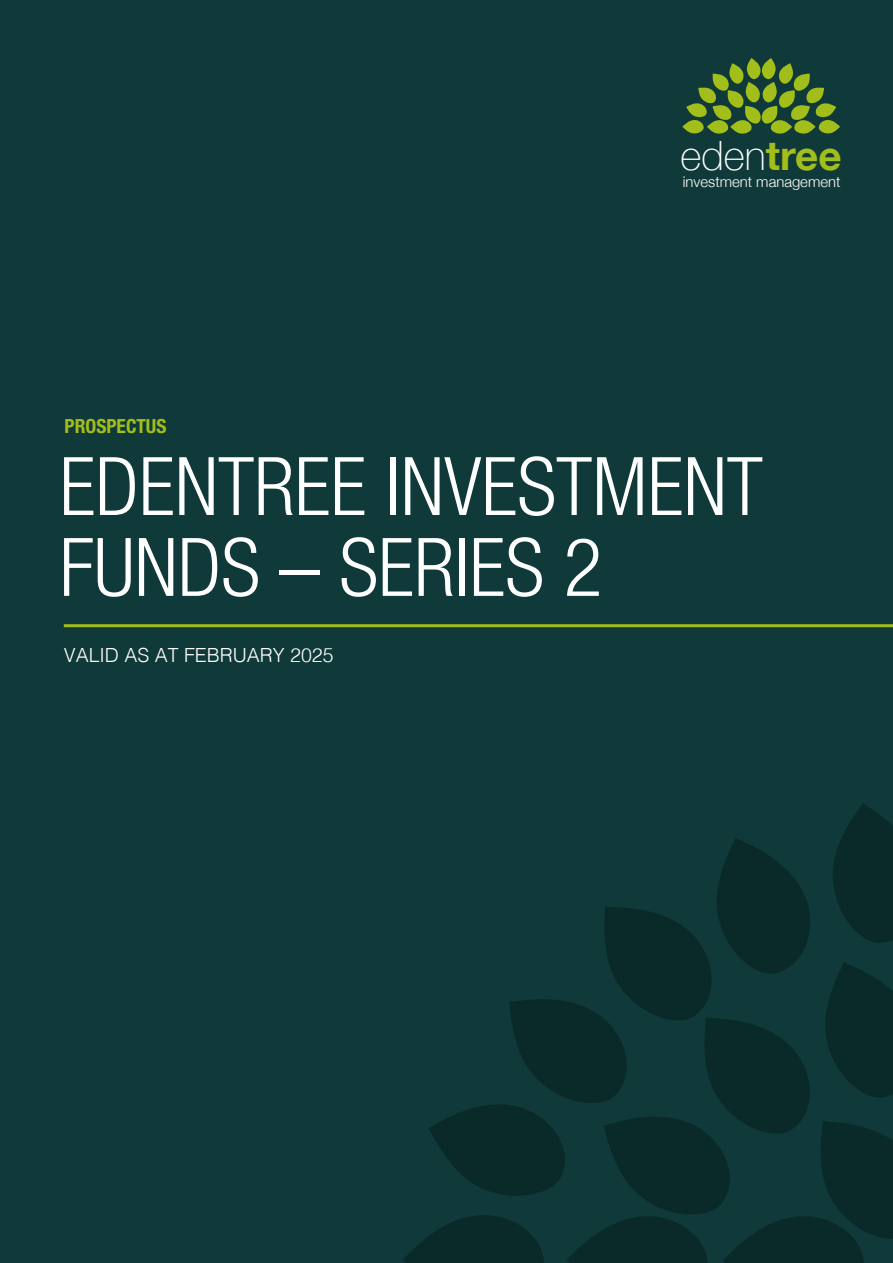
<style>
.page{position:relative;width:893px;height:1263px;background:#103a39}
.page>*{position:absolute;margin:0;border:0;box-sizing:border-box;transform-origin:0 0}
.t1{font:300 condensed 80.85px/80.8px "Helvetica Neue LT Std";color:#fff}
.t2{font:100 40.35px "Helvetica Neue";color:#fff}
.t3{font:300 19.5px "Helvetica";color:#fff}
.t4{font:700 condensed 19.5px "Helvetica Neue LT Std";color:#a2be1a}
.t5{font:300 14.85px "Helvetica Neue";color:#fff}
.s1{font-weight:700;color:#a2be1a}
</style>
<div class="page">
<hr style="left:64px;top:624px;width:829px;height:3px;background:#a2be1a">
<svg style="left:682px;top:58px;width:158px;height:76px"></svg>
<svg style="left:403px;top:803px;width:490px;height:460px"></svg>
<p class="t4" style="left:65px;top:414px;width:103px">PROSPECTUS</p>
<p class="t2" style="left:680px;top:125px;width:163px">eden<span class="s1">tree</span></p>
<p class="t5" style="left:683px;top:170px;width:159px">investment management</p>
<p class="t1" style="left:60px;top:445px;width:705px">EDENTREE INVESTMENT<br>FUNDS – SERIES 2</p>
<p class="t3" style="left:64px;top:638px;width:271px">VALID AS AT FEBRUARY 2025</p>
</div>
